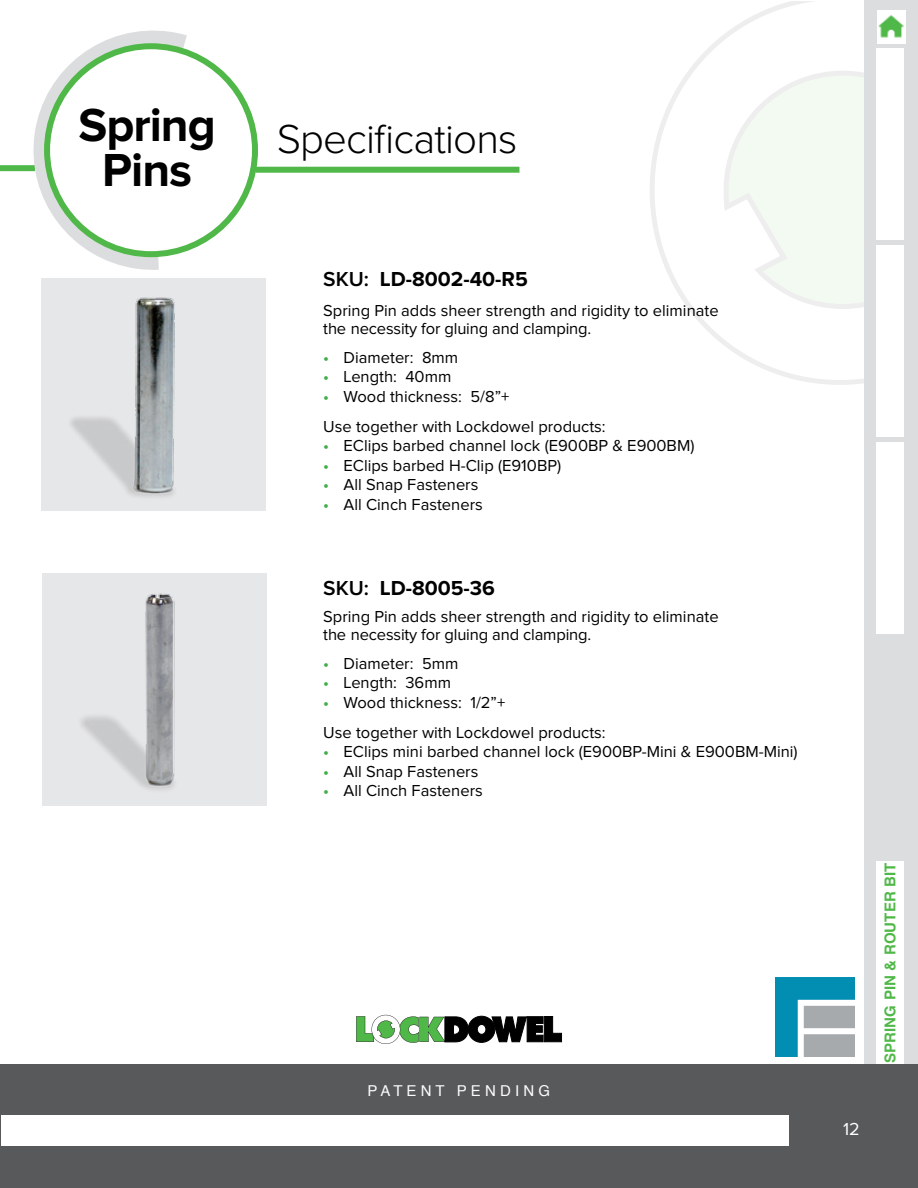
<style>
.page{position:relative;width:918px;height:1188px;background:#fff}
.page>*{position:absolute;margin:0;border:0;box-sizing:border-box;transform-origin:0 0}
.t1{font:700 48px "Proxima Nova";letter-spacing:-.02em;color:#000}
.t2{font:300 42px "Proxima Nova";letter-spacing:-.02em;color:#000}
.t3{font:700 21px "Proxima Nova";color:#000}
.t4{font:18px "Proxima Nova";color:#fff}
.t5{font:16.5px/18px "Proxima Nova";color:#000}
.t6{font:700 15px "Helvetica";letter-spacing:.01em;color:#50b848}
.t7{font:15px "Helvetica";color:#fbfbfb}
.s1{font-weight:600}
.s2{font-weight:600;color:#41ad49}
</style>
<div class="page">
<svg style="left:650px;top:2px;width:214px;height:383px"></svg>
<svg style="left:724px;top:71px;width:140px;height:238px;fill:#f3faf2"></svg>
<div style="left:0;top:165px;width:35px;height:6px;background:#50b848"></div>
<svg style="left:17px;top:30px;width:186px;height:249px"></svg>
<div style="left:44px;top:43px;width:214px;height:214px;border:6px solid #50b848;border-radius:50%"></div>
<div style="left:255px;top:167px;width:264px;height:6px;background:#50b848"></div>
<svg style="left:356px;top:1015px;width:206px;height:29px"></svg>
<div style="left:42px;top:278px;width:224px;height:233px;background:#e6e7e8"></div>
<img style="left:70px;top:297px;width:105px;height:200px">
<div style="left:42px;top:573px;width:224px;height:232px;background:#e6e7e8"></div>
<img style="left:81px;top:593px;width:94px;height:197px">
<div style="left:864px;top:0;width:54px;height:1065px;background:#dcddde"></div>
<div style="left:877px;top:861px;width:27px;height:204px;background:#fff"></div>
<div style="left:877px;top:48px;width:27px;height:192px;background:#fff"></div>
<div style="left:877px;top:245px;width:27px;height:191px;background:#fff"></div>
<div style="left:877px;top:442px;width:27px;height:192px;background:#fff"></div>
<div style="left:0;top:1065px;width:918px;height:123px;background:#58595b"></div>
<div style="left:2px;top:1115px;width:787px;height:31px;background:#fff"></div>
<div style="left:877px;top:10px;width:29px;height:33px;background:#fff"></div>
<img style="left:878px;top:15px;width:26px;height:23px">
<img style="left:775px;top:977px;width:80px;height:80px">
<p class="t1" style="left:79px;top:103px;width:139px">Spring</p>
<p class="t1" style="left:102px;top:148px;width:91px">Pins</p>
<p class="t2" style="left:277px;top:120px;width:242px">Specifications</p>
<p class="t3" style="left:323px;top:264px;width:206px"><span class="s1">SKU:</span> LD-8002-40-R5</p>
<p class="t5" style="left:323px;top:303px;width:397px">Spring Pin adds sheer strength and rigidity to eliminate the necessity for gluing and clamping.</p>
<p class="t5" style="left:323px;top:349px;width:136px"><span class="s2">•</span> Diameter: 8mm</p>
<p class="t5" style="left:323px;top:369px;width:130px"><span class="s2">•</span> Length: 40mm</p>
<p class="t5" style="left:323px;top:388px;width:188px"><span class="s2">•</span> Wood thickness: 5/8”+</p>
<p class="t5" style="left:323px;top:418px;width:284px">Use together with Lockdowel products:</p>
<p class="t5" style="left:323px;top:438px;width:373px"><span class="s2">•</span> EClips barbed channel lock (E900BP &amp; E900BM)</p>
<p class="t5" style="left:323px;top:457px;width:239px"><span class="s2">•</span> EClips barbed H-Clip (E910BP)</p>
<p class="t5" style="left:323px;top:477px;width:157px"><span class="s2">•</span> All Snap Fasteners</p>
<p class="t5" style="left:323px;top:496px;width:161px"><span class="s2">•</span> All Cinch Fasteners</p>
<p class="t3" style="left:323px;top:573px;width:173px"><span class="s1">SKU:</span> LD-8005-36</p>
<p class="t5" style="left:323px;top:609px;width:397px">Spring Pin adds sheer strength and rigidity to eliminate the necessity for gluing and clamping.</p>
<p class="t5" style="left:323px;top:655px;width:137px"><span class="s2">•</span> Diameter: 5mm</p>
<p class="t5" style="left:323px;top:675px;width:129px"><span class="s2">•</span> Length: 36mm</p>
<p class="t5" style="left:323px;top:694px;width:183px"><span class="s2">•</span> Wood thickness: 1/2”+</p>
<p class="t5" style="left:323px;top:724px;width:284px">Use together with Lockdowel products:</p>
<p class="t5" style="left:323px;top:744px;width:476px"><span class="s2">•</span> EClips mini barbed channel lock (E900BP-Mini &amp; E900BM-Mini)</p>
<p class="t5" style="left:323px;top:763px;width:157px"><span class="s2">•</span> All Snap Fasteners</p>
<p class="t5" style="left:323px;top:783px;width:161px"><span class="s2">•</span> All Cinch Fasteners</p>
<p class="t7" style="left:367px;top:1079px;width:184px">P A T E N T P E N D I N G</p>
<p class="t4" style="left:843px;top:1115px;width:18px">12</p>
<p class="t6" style="left:878px;top:1063px;width:202px;rotate:-90deg">SPRING PIN &amp; ROUTER BIT</p>
</div>
